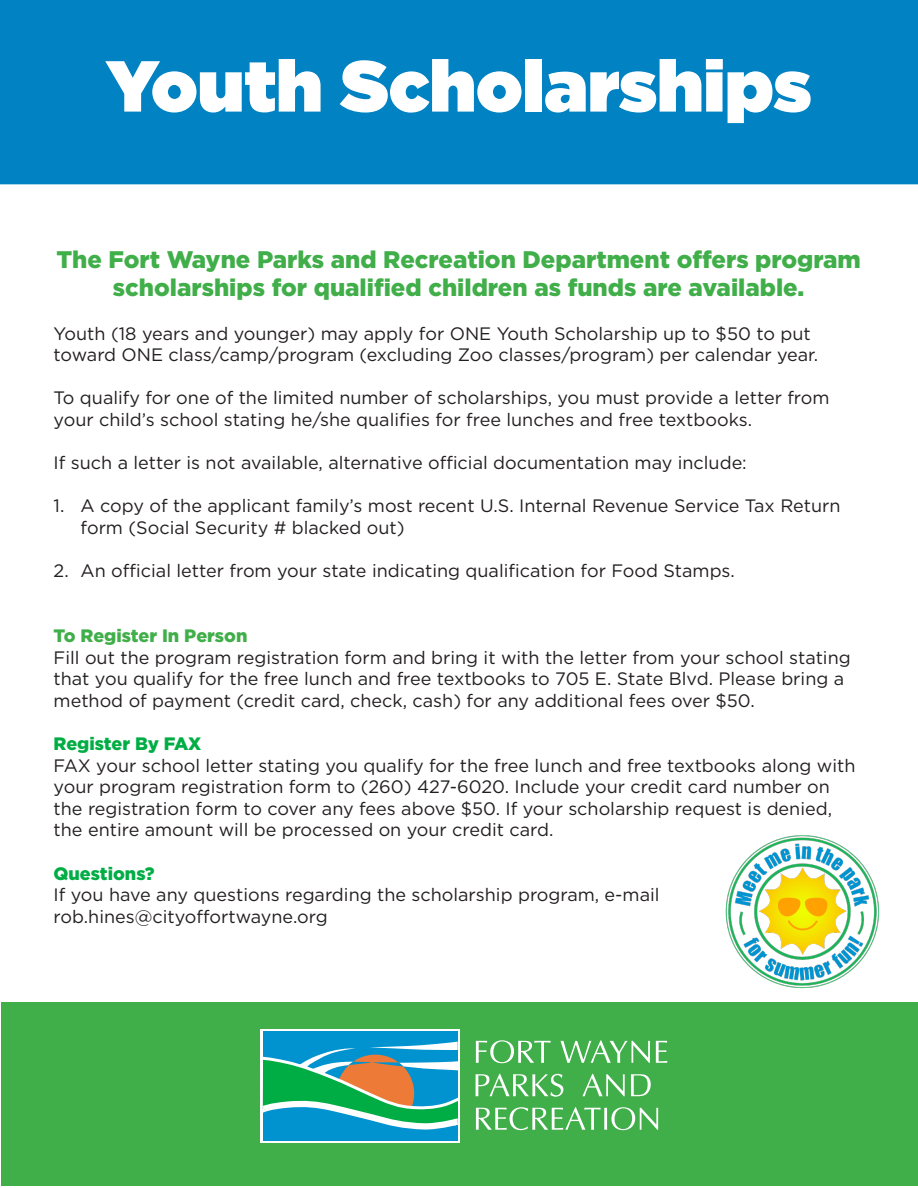
<style>
.page{position:relative;width:918px;height:1188px;background:#fff}
.page>*{position:absolute;margin:0;border:0;box-sizing:border-box;transform-origin:0 0}
.t1{font:900 72px "Gotham";color:#fff}
.t2{font:900 24px/28.8px "Gotham";color:#40ae49;text-align:center}
.t3{font:18px/21.6px "Gotham";color:#231f20}
.t4{font:900 18px "Gotham";color:#00ad44}
.t5{font:900 18px "Gotham";color:#40ae49}
</style>
<div class="page">
<div style="left:2px;top:1003px;width:916px;height:183px;background:#40ae49"></div>
<div style="left:0;top:0;width:917px;height:184px;background:#0082c3"></div>
<svg style="left:261px;top:1030px;width:199px;height:113px"></svg>
<div style="left:263px;top:1032px;width:195px;height:109px;background:#0093d0"></div>
<svg style="left:476px;top:1040px;width:75px;height:23px"></svg>
<svg style="left:560px;top:1040px;width:90px;height:23px"></svg>
<svg style="left:476px;top:1074px;width:87px;height:23px"></svg>
<svg style="left:582px;top:1074px;width:43px;height:22px"></svg>
<svg style="left:631px;top:1074px;width:20px;height:22px"></svg>
<svg style="left:476px;top:1107px;width:182px;height:23px"></svg>
<svg style="left:260px;top:1042px;width:200px;height:91px"></svg>
<img style="left:655px;top:835px;width:263px;height:228px">
<p class="t1" style="left:106px;top:34px;width:707px">Youth Scholarships</p>
<p class="t2" style="left:56px;top:244px;width:806px">The Fort Wayne Parks and Recreation Department offers program scholarships for qualified children as funds are available.</p>
<p class="t3" style="left:54px;top:322px;width:766px">Youth (18 years and younger) may apply for ONE Youth Scholarship up to $50 to put toward ONE class/camp/program (excluding Zoo classes/program) per calendar year.</p>
<p class="t3" style="left:54px;top:387px;width:777px">To qualify for one of the limited number of scholarships, you must provide a letter from your child’s school stating he/she qualifies for free lunches and free textbooks.</p>
<p class="t3" style="left:54px;top:452px;width:695px">If such a letter is not available, alternative official documentation may include:</p>
<p class="t3" style="left:81px;top:495px;width:761px;text-indent:-27px">1. A copy of the applicant family’s most recent U.S. Internal Revenue Service Tax Return form (Social Security # blacked out)</p>
<p class="t3" style="left:54px;top:560px;width:683px">2. An official letter from your state indicating qualification for Food Stamps.</p>
<p class="t5" style="left:54px;top:623px;width:195px">To Register In Person</p>
<p class="t3" style="left:54px;top:646px;width:799px">Fill out the program registration form and bring it with the letter from your school stating that you qualify for the free lunch and free textbooks to 705 E. State Blvd. Please bring a method of payment (credit card, check, cash) for any additional fees over $50.</p>
<p class="t4" style="left:54px;top:731px;width:149px">Register By FAX</p>
<p class="t3" style="left:54px;top:754px;width:803px">FAX your school letter stating you qualify for the free lunch and free textbooks along with your program registration form to (260) 427-6020. Include your credit card number on the registration form to cover any fees above $50. If your scholarship request is denied, the entire amount will be processed on your credit card.</p>
<p class="t4" style="left:54px;top:861px;width:103px">Questions?</p>
<p class="t3" style="left:54px;top:884px;width:607px">If you have any questions regarding the scholarship program, e-mail rob.hines@cityoffortwayne.org</p>
</div>
